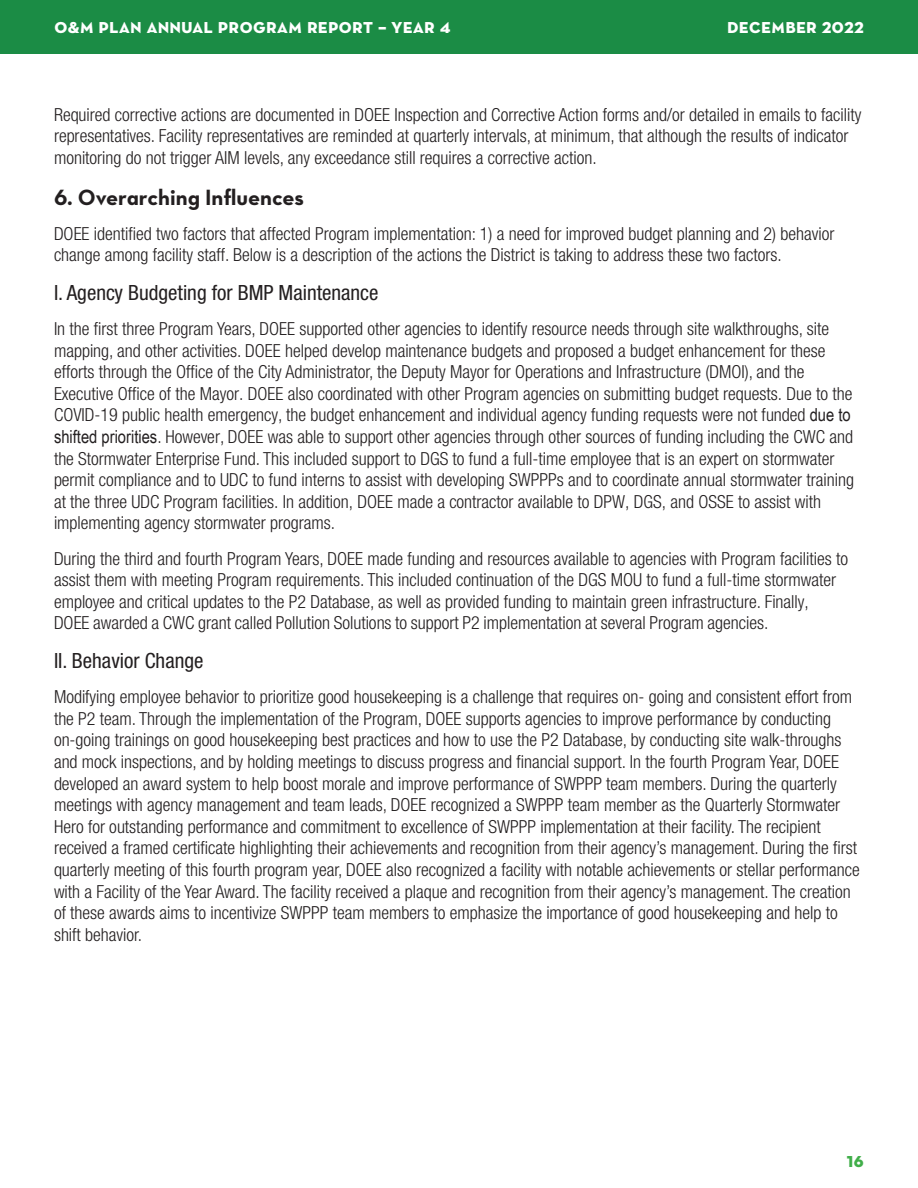
<style>
.page{position:relative;width:918px;height:1188px;background:#fff}
.page>*{position:absolute;margin:0;border:0;box-sizing:border-box;transform-origin:0 0}
.t1{font:22.5px "Neutra Text Bold Alt";color:#231f20}
.t2{font:condensed 21px "Helvetica Neue LT Std";color:#231f20}
.t3{font:21px "Neutra Text Bold SC Alt";color:#fff}
.t4{font:21px "Neutra Text Bold SC Alt";color:#40ae49}
.t5{font:300 condensed 18px/21.6px "Helvetica Neue LT Std";color:#231f20}
.s1{font-family:"Arial Narrow";font-weight:400;font-stretch:normal}
</style>
<div class="page">
<div style="left:0;top:0;width:918px;height:54px;background:#1b8c45"></div>
<p class="t3" style="left:54px;top:12px;width:398px">o&amp;m plan annual program report – year 4</p>
<p class="t3" style="left:727px;top:12px;width:138px">december 2022</p>
<p class="t5" style="left:54px;top:104px;width:809px">Required corrective actions are documented in DOEE Inspection and Corrective Action forms and/or detailed in emails to facility representatives. Facility representatives are reminded at quarterly intervals, at minimum, that although the results of indicator monitoring do not trigger AIM levels, any exceedance still requires a corrective action.</p>
<p class="t1" style="left:54px;top:183px;width:252px">6. Overarching Influences</p>
<p class="t5" style="left:54px;top:222px;width:782px">DOEE identified two factors that affected Program implementation: 1) a need for improved budget planning and 2) behavior change among facility staff. Below is a description of the actions the District is taking to address these two factors.</p>
<p class="t2" style="left:54px;top:280px;width:326px">I. Agency Budgeting for BMP Maintenance</p>
<p class="t5" style="left:54px;top:318px;width:801px">In the first three Program Years, DOEE supported other agencies to identify resource needs through site walkthroughs, site mapping, and other activities. DOEE helped develop maintenance budgets and proposed a budget enhancement for these efforts through the Office of the City Administrator, the Deputy Mayor for Operations and Infrastructure (DMOI), and the Executive Office of the Mayor. DOEE also coordinated with other Program agencies on submitting budget requests. Due to the COVID-19 public health emergency, the budget enhancement and individual agency funding requests were not funded <span class="s1">due to shifted priorities</span>. However, DOEE was able to support other agencies through other sources of funding including the CWC and the Stormwater Enterprise Fund. This included support to DGS to fund a full-time employee that is an expert on stormwater permit compliance and to UDC to fund interns to assist with developing SWPPPs and to coordinate annual stormwater training at the three UDC Program facilities. In addition, DOEE made a contractor available to DPW, DGS, and OSSE to assist with implementing agency stormwater programs.</p>
<p class="t5" style="left:54px;top:547px;width:796px">During the third and fourth Program Years, DOEE made funding and resources available to agencies with Program facilities to assist them with meeting Program requirements. This included continuation of the DGS MOU to fund a full-time stormwater employee and critical updates to the P2 Database, as well as provided funding to maintain green infrastructure. Finally, DOEE awarded a CWC grant called Pollution Solutions to support P2 implementation at several Program agencies.</p>
<p class="t2" style="left:54px;top:648px;width:151px">II. Behavior Change</p>
<p class="t5" style="left:54px;top:686px;width:807px">Modifying employee behavior to prioritize good housekeeping is a challenge that requires on- going and consistent effort from the P2 team. Through the implementation of the Program, DOEE supports agencies to improve performance by conducting on-going trainings on good housekeeping best practices and how to use the P2 Database, by conducting site walk-throughs and mock inspections, and by holding meetings to discuss progress and financial support. In the fourth Program Year, DOEE developed an award system to help boost morale and improve performance of SWPPP team members. During the quarterly meetings with agency management and team leads, DOEE recognized a SWPPP team member as the Quarterly Stormwater Hero for outstanding performance and commitment to excellence of SWPPP implementation at their facility. The recipient received a framed certificate highlighting their achievements and recognition from their agency’s management. During the first quarterly meeting of this fourth program year, DOEE also recognized a facility with notable achievements or stellar performance with a Facility of the Year Award. The facility received a plaque and recognition from their agency’s management. The creation of these awards aims to incentivize SWPPP team members to emphasize the importance of good housekeeping and help to shift behavior.</p>
<p class="t4" style="left:846px;top:1146px;width:19px">16</p>
</div>
